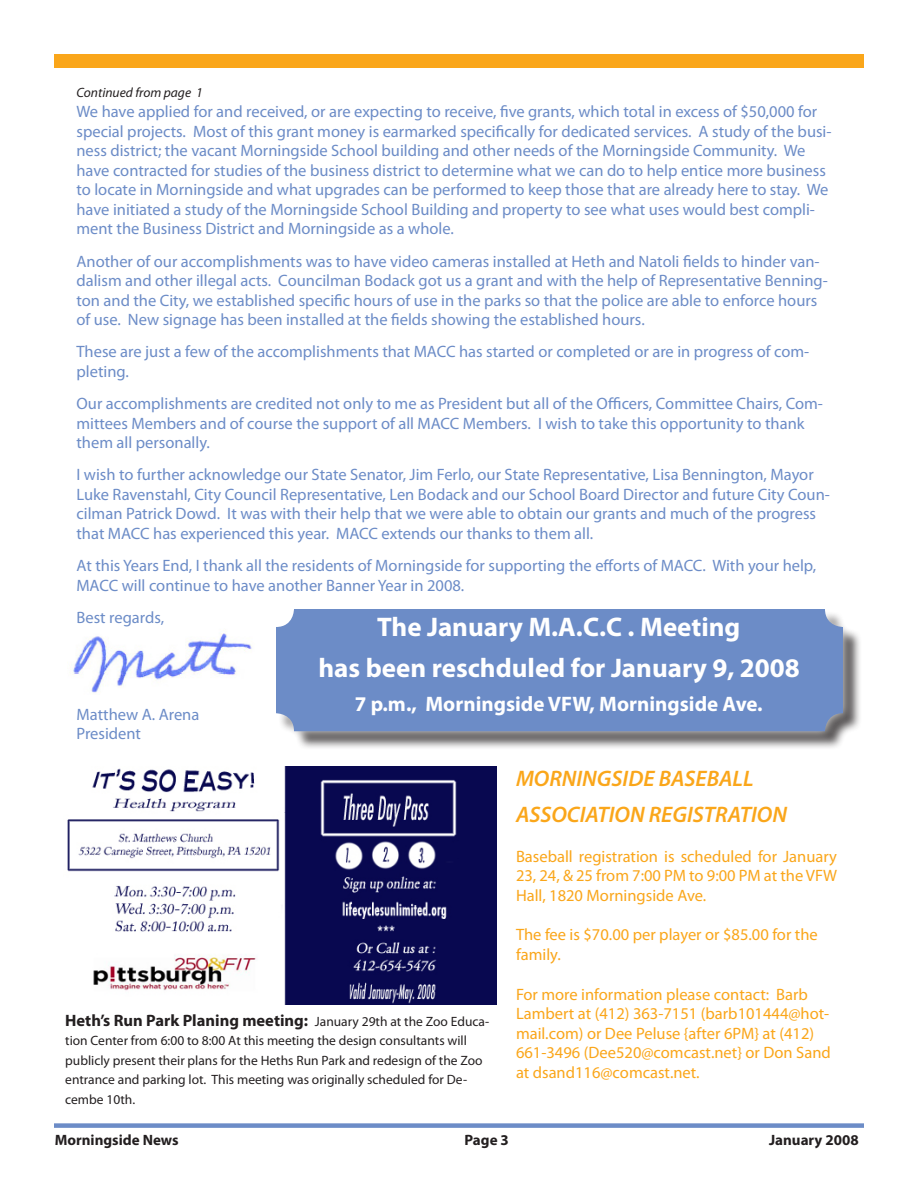
<style>
.page{position:relative;width:918px;height:1188px;background:#fff}
.page>*{position:absolute;margin:0;border:0;box-sizing:border-box;transform-origin:0 0}
.Hard_Orange{font:700 27px "Myriad Pro";color:#fff}
.Hard_Orange-2{font:italic 600 22.5px "Myriad Pro";color:#faa61a}
.Hard_Orange-3{font:700 21px "Myriad Pro";color:#fff}
.Body_1_Orange{font:16.5px/19.5px "Myriad Pro";color:#6c8cc7}
.Body_1_Orange-2{font:16.5px/19.5px "Myriad Pro";color:#faa61a}
.Hard_Orange-4{font:16.5px/19.5px "Myriad Pro";color:#faa61a;text-align:justify}
.Paragraph_Style_1{font:700 16.5px "Myriad Pro";color:#231f20}
.t1{font:700 15px "Myriad Pro";color:#231f20}
.Paragraph_Style_1-2{font:13.5px/19.5px "Myriad Pro";color:#231f20}
.Paragraph_Style_1-3{font:italic 13.5px "Myriad Pro";color:#231f20}
.s1{font-weight:400;font-size:13.5px}
</style>
<div class="page">
<div style="left:54px;top:54px;width:810px;height:14px;background:#faa61a"></div>
<div style="left:54px;top:1123px;width:810px;height:5px;background:#6c8cc7"></div>
<img style="left:72px;top:633px;width:180px;height:60px">
<img style="left:67px;top:766px;width:429px;height:239px">
<div style="left:278px;top:611px;width:590px;height:145px;background:#231f20;opacity:.75"></div>
<div style="left:266px;top:599px;width:593px;height:148px;background:#fff;opacity:.75"></div>
<div style="left:276px;top:609px;width:567px;height:122px;background:#6c8cc7;border-radius:18px"></div>
<p class="Paragraph_Style_1-3" style="left:76px;top:84px;width:128px">Continued from page 1</p>
<p class="Body_1_Orange" style="left:76px;top:102px;width:757px">We have applied for and received, or are expecting to receive, five grants, which total in excess of $50,000 for special projects. Most of this grant money is earmarked specifically for dedicated services. A study of the busi&shy;ness district; the vacant Morningside School building and other needs of the Morningside Community. We have contracted for studies of the business district to determine what we can do to help entice more business to locate in Morningside and what upgrades can be performed to keep those that are already here to stay. We have initiated a study of the Morningside School Building and property to see what uses would best compli&shy;ment the Business District and Morningside as a whole.</p>
<p class="Body_1_Orange" style="left:76px;top:251px;width:753px">Another of our accomplishments was to have video cameras installed at Heth and Natoli fields to hinder van&shy;dalism and other illegal acts. Councilman Bodack got us a grant and with the help of Representative Benning&shy;ton and the City, we established specific hours of use in the parks so that the police are able to enforce hours of use. New signage has been installed at the fields showing the established hours.</p>
<p class="Body_1_Orange" style="left:76px;top:342px;width:734px">These are just a few of the accomplishments that MACC has started or completed or are in progress of com&shy;pleting.</p>
<p class="Body_1_Orange" style="left:76px;top:394px;width:748px">Our accomplishments are credited not only to me as President but all of the Officers, Committee Chairs, Com&shy;mittees Members and of course the support of all MACC Members. I wish to take this opportunity to thank them all personally.</p>
<p class="Body_1_Orange" style="left:76px;top:465px;width:755px">I wish to further acknowledge our State Senator, Jim Ferlo, our State Representative, Lisa Bennington, Mayor Luke Ravenstahl, City Council Representative, Len Bodack and our School Board Director and future City Coun&shy;cilman Patrick Dowd. It was with their help that we were able to obtain our grants and much of the progress that MACC has experienced this year. MACC extends our thanks to them all.</p>
<p class="Body_1_Orange" style="left:76px;top:556px;width:741px">At this Years End, I thank all the residents of Morningside for supporting the efforts of MACC. With your help,<br>MACC will continue to have another Banner Year in 2008.</p>
<p class="Body_1_Orange" style="left:76px;top:607px;width:89px">Best regards,</p>
<p class="Hard_Orange" style="left:377px;top:609px;width:365px">The January M.A.C.C . Meeting</p>
<p class="Hard_Orange" style="left:318px;top:650px;width:483px">has been reschduled for January 9, 2008</p>
<p class="Hard_Orange-3" style="left:355px;top:690px;width:409px">7 p.m., Morningside VFW, Morningside Ave.</p>
<p class="Body_1_Orange" style="left:76px;top:704px;width:124px">Matthew A. Arena</p>
<p class="Body_1_Orange" style="left:76px;top:724px;width:66px">President</p>
<p class="Paragraph_Style_1" style="left:65px;top:1009px;width:425px">Heth’s Run Park Planing meeting: <span class="s1">January 29th at the Zoo Educa-</span></p>
<p class="Paragraph_Style_1-2" style="left:65px;top:1031px;width:419px">tion Center from 6:00 to 8:00 At this meeting the design consultants will publicly present their plans for the Heths Run Park and redesign of the Zoo entrance and parking lot. This meeting was originally scheduled for De&shy;cembe 10th.</p>
<p class="Hard_Orange-2" style="left:516px;top:765px;width:239px">MORNINGSIDE BASEBALL</p>
<p class="Hard_Orange-2" style="left:516px;top:800px;width:273px">ASSOCIATION REGISTRATION</p>
<p class="Hard_Orange-4" style="left:516px;top:846px;width:323px">Baseball registration is scheduled for January 23, 24, &amp; 25 from 7:00 PM to 9:00 PM at the VFW Hall, 1820 Morningside Ave.</p>
<p class="Body_1_Orange-2" style="left:516px;top:925px;width:303px">The fee is $70.00 per player or $85.00 for the family.</p>
<p class="Body_1_Orange-2" style="left:516px;top:984px;width:316px">For more information please contact: Barb Lambert at (412) 363-7151 (barb101444@hot&shy;mail.com) or Dee Peluse {after 6PM} at (412)<br>661-3496 (Dee520@comcast.net} or Don Sand at dsand116@comcast.net.</p>
<p class="t1" style="left:55px;top:1130px;width:125px">Morningside News</p>
<p class="t1" style="left:465px;top:1130px;width:46px">Page 3</p>
<p class="t1" style="left:769px;top:1130px;width:91px">January 2008</p>
</div>
